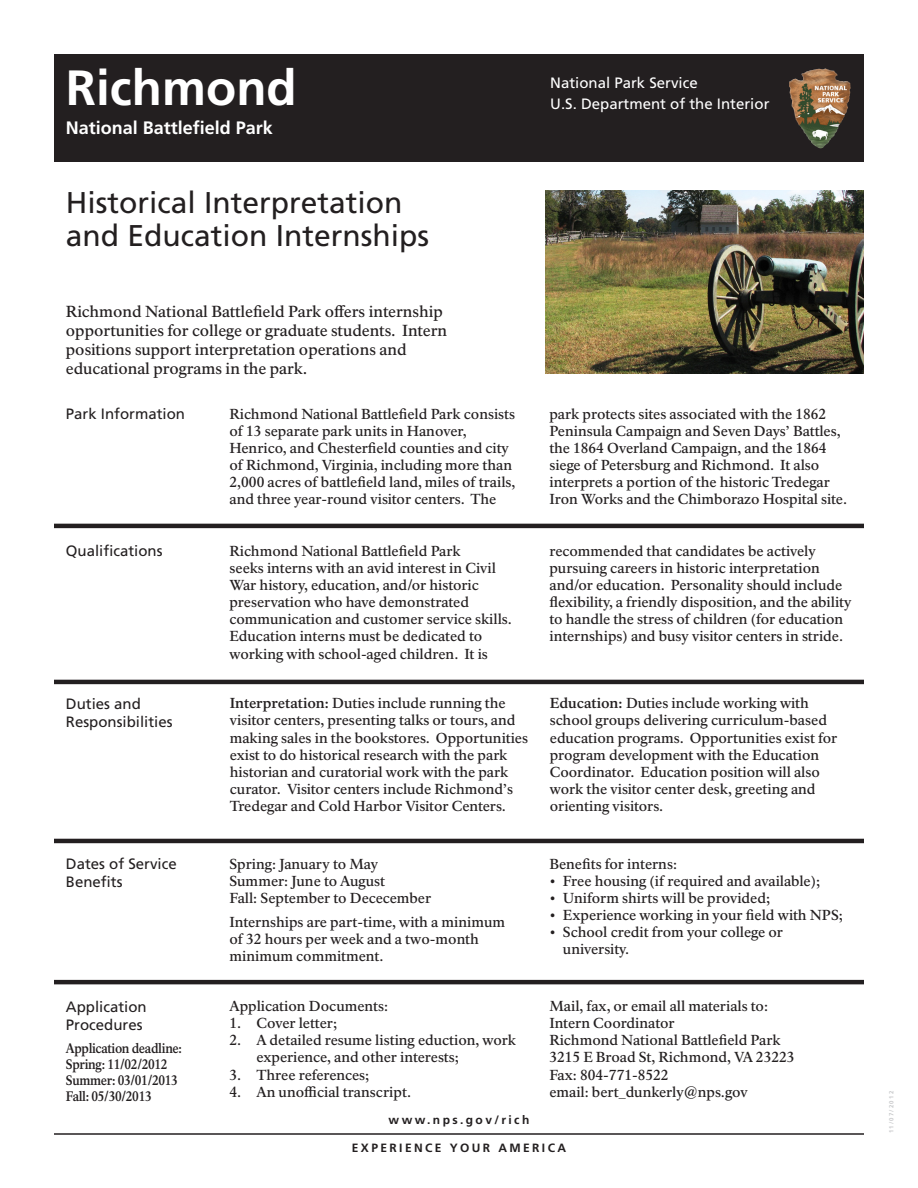
<style>
.page{position:relative;width:918px;height:1188px;background:#fff}
.page>*{position:absolute;margin:0;border:0;box-sizing:border-box;transform-origin:0 0}
.t1{font:700 49.5px "Frutiger LT Std";color:#fff}
.t2{font:30px/33px "Frutiger LT Std";color:#231f20}
.t3{font:700 18px "Frutiger LT Std";color:#fff}
.t4{font:500 15.75px/18.9px "NPS Rawlinson OT";letter-spacing:-.005em;color:#231f20}
.t5{font:15px/18px "Frutiger LT Std";color:#231f20}
.t6{font:15px "Frutiger LT Std";color:#fff}
.t7{font:500 14.25px/17.1px "NPS Rawlinson OT";letter-spacing:-.005em;color:#231f20}
.t8{font:700 13.5px/16.2px "NPS Rawlinson OT";letter-spacing:-.025em;color:#231f20;scale:.9 1}
.t9{font:700 12px "Frutiger LT Std";letter-spacing:.2em;color:#231f20}
.t10{font:700 6px "Frutiger LT Std";letter-spacing:.2em;color:#c7c8ca}
.s1{font-weight:700}
</style>
<div class="page">
<div style="left:54px;top:54px;width:810px;height:108px;background:#231f20"></div>
<img style="left:789px;top:68px;width:43px;height:80px">
<hr style="left:54px;top:524px;width:810px;height:4px;background:#231f20">
<img style="left:546px;top:190px;width:318px;height:184px">
<hr style="left:54px;top:680px;width:810px;height:4px;background:#231f20">
<hr style="left:54px;top:839px;width:810px;height:4px;background:#231f20">
<hr style="left:54px;top:980px;width:810px;height:4px;background:#231f20">
<hr style="left:54px;top:1133px;width:810px;height:2px;background:#231f20">
<p class="t1" style="left:66px;top:59px;width:232px">Richmond</p>
<p class="t3" style="left:66px;top:117px;width:209px">National Battlefield Park</p>
<p class="t2" style="left:66px;top:186px;width:365px">Historical Interpretation and Education Internships</p>
<p class="t6" style="left:550px;top:74px;width:149px">National Park Service</p>
<p class="t6" style="left:550px;top:95px;width:221px">U.S. Department of the Interior</p>
<p class="t4" style="left:66px;top:303px;width:383px">Richmond National Battlefield Park offers internship opportunities for college or graduate students. Intern positions support interpretation operations and educational programs in the park.</p>
<p class="t5" style="left:66px;top:405px;width:121px">Park Information</p>
<p class="t7" style="left:230px;top:406px;width:288px">Richmond National Battlefield Park consists of 13 separate park units in Hanover, Henrico, and Chesterfield counties and city of Richmond, Virginia, including more than 2,000 acres of battlefield land, miles of trails, and three year-round visitor centers. The</p>
<p class="t7" style="left:549px;top:406px;width:299px">park protects sites associated with the 1862<br>Peninsula Campaign and Seven Days’ Battles, the 1864 Overland Campaign, and the 1864 siege of Petersburg and Richmond. It also interprets a portion of the historic Tredegar Iron Works and the Chimborazo Hospital site.</p>
<p class="t5" style="left:66px;top:542px;width:98px">Qualifications</p>
<p class="t7" style="left:230px;top:543px;width:284px">Richmond National Battlefield Park<br>seeks interns with an avid interest in Civil War history, education, and/or historic preservation who have demonstrated communication and customer service skills.<br>Education interns must be dedicated to working with school-aged children. It is</p>
<p class="t7" style="left:549px;top:543px;width:303px">recommended that candidates be actively pursuing careers in historic interpretation and/or education. Personality should include flexibility, a friendly disposition, and the ability to handle the stress of children (for education internships) and busy visitor centers in stride.</p>
<p class="t5" style="left:66px;top:695px;width:108px">Duties and<br>Responsibilities</p>
<p class="t7" style="left:230px;top:695px;width:300px"><span class="s1">Interpretation:</span> Duties include running the visitor centers, presenting talks or tours, and making sales in the bookstores. Opportunities exist to do historical research with the park historian and curatorial work with the park curator. Visitor centers include Richmond’s Tredegar and Cold Harbor Visitor Centers.</p>
<p class="t7" style="left:550px;top:695px;width:289px"><span class="s1">Education:</span> Duties include working with school groups delivering curriculum-based education programs. Opportunities exist for program development with the Education Coordinator. Education position will also work the visitor center desk, greeting and orienting visitors.</p>
<p class="t5" style="left:66px;top:855px;width:112px">Dates of Service</p>
<p class="t5" style="left:66px;top:873px;width:58px">Benefits</p>
<p class="t5" style="left:66px;top:998px;width:82px">Application<br>Procedures</p>
<p class="t8" style="left:66px;top:1040px;width:131px">Application deadline:<br>Spring: 11/02/2012</p>
<p class="t8" style="left:66px;top:1072px;width:126px">Summer: 03/01/2013</p>
<p class="t8" style="left:66px;top:1089px;width:97px">Fall: 05/30/2013</p>
<p class="t7" style="left:230px;top:855px;width:150px">Spring: January to May</p>
<p class="t7" style="left:230px;top:873px;width:157px">Summer: June to August</p>
<p class="t7" style="left:230px;top:890px;width:203px">Fall: September to Dececember</p>
<p class="t7" style="left:230px;top:913px;width:277px">Internships are part-time, with a minimum of 32 hours per week and a two-month minimum commitment.</p>
<p class="t7" style="left:230px;top:998px;width:160px">Application Documents:</p>
<p class="t7" style="left:230px;top:1015px;width:109px">1. Cover letter;</p>
<p class="t7" style="left:256px;top:1032px;width:261px;text-indent:-27px">2. A detailed resume listing eduction, work experience, and other interests;</p>
<p class="t7" style="left:230px;top:1066px;width:141px">3. Three references;</p>
<p class="t7" style="left:230px;top:1084px;width:183px">4. An unofficial transcript.</p>
<p class="t9" style="left:389px;top:1113px;width:142px">www.nps.gov/rich</p>
<p class="t7" style="left:549px;top:855px;width:129px">Benefits for interns:</p>
<p class="t7" style="left:549px;top:873px;width:272px">• Free housing (if required and available);</p>
<p class="t7" style="left:549px;top:890px;width:222px">• Uniform shirts will be provided;</p>
<p class="t7" style="left:549px;top:907px;width:295px">• Experience working in your field with NPS;</p>
<p class="t7" style="left:563px;top:924px;width:222px;text-indent:-14px">• School credit from your college or university.</p>
<p class="t7" style="left:549px;top:998px;width:220px">Mail, fax, or email all materials to:</p>
<p class="t7" style="left:549px;top:1015px;width:127px">Intern Coordinator</p>
<p class="t7" style="left:549px;top:1032px;width:233px">Richmond National Battlefield Park</p>
<p class="t7" style="left:549px;top:1049px;width:247px">3215 E Broad St, Richmond, VA 23223</p>
<p class="t7" style="left:549px;top:1066px;width:121px">Fax: 804-771-8522</p>
<p class="t7" style="left:549px;top:1084px;width:200px">email: bert_dunkerly@nps.gov</p>
<p class="t9" style="left:352px;top:1140px;width:216px">EXPERIENCE YOUR AMERICA</p>
<p class="t10" style="left:888px;top:1133px;width:44px;rotate:-90deg">11/07/2012</p>
</div>
